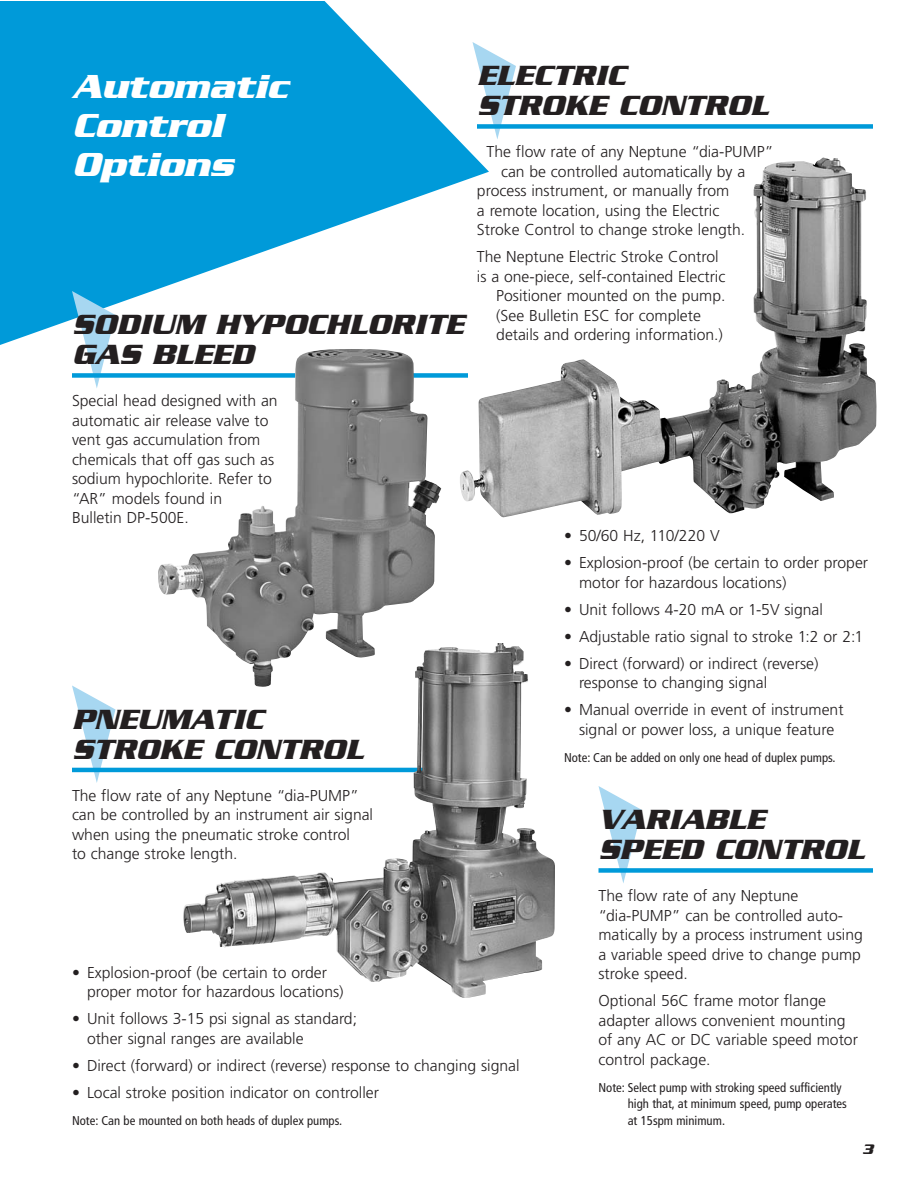
<style>
.page{position:relative;width:918px;height:1188px;background:#fff}
.page>*{position:absolute;margin:0;border:0;box-sizing:border-box;transform-origin:0 0}
.t1{font:italic 700 36px/39px "Serpentine";color:#fff}
.t2{font:italic 700 30px/30px "Serpentine";color:#231f20}
.t3{font:300 15.75px/19.5px "Frutiger";color:#231f20}
.t4{font:italic 700 15px "Serpentine";color:#231f20}
.t5{font:condensed 12.75px/16.5px "Frutiger";color:#231f20}
</style>
<div class="page">
<svg style="left:0;top:2px;width:476px;height:343px;fill:#009ad9"></svg>
<svg style="left:72px;top:686px;width:44px;height:97px"></svg>
<hr style="left:72px;top:768px;width:360px;height:4px;background:#009ad9">
<svg style="left:598px;top:786px;width:44px;height:97px"></svg>
<div style="left:598px;top:868px;width:275px;height:5px;background:#009ad9"></div>
<svg style="left:72px;top:291px;width:44px;height:97px"></svg>
<div style="left:72px;top:373px;width:396px;height:5px;background:#009ad9"></div>
<img style="left:185px;top:643px;width:370px;height:355px">
<img style="left:157px;top:349px;width:284px;height:338px">
<img style="left:460px;top:158px;width:416px;height:355px">
<svg style="left:472px;top:42px;width:44px;height:98px"></svg>
<div style="left:477px;top:124px;width:396px;height:5px;background:#009ad9"></div>
<h1 class="t1" style="left:72px;top:70px;width:218px">Automatic<br>Control<br>Options</h1>
<h2 class="t2" style="left:72px;top:312px;width:393px">SODIUM HYPOCHLORITE<br>GAS BLEED</h2>
<p class="t3" style="left:72px;top:392px;width:207px">Special head designed with an automatic air release valve to vent gas accumulation from chemicals that off gas such as sodium hypochlorite. Refer to “AR” models found in<br>Bulletin DP-500E.</p>
<h2 class="t2" style="left:477px;top:63px;width:293px">ELECTRIC<br>STROKE CONTROL</h2>
<p class="t3" style="left:487px;top:143px;width:288px">The flow rate of any Neptune “dia-PUMP”</p>
<p class="t3" style="left:501px;top:163px;width:246px">can be controlled automatically by a</p>
<p class="t3" style="left:477px;top:182px;width:254px">process instrument, or manually from</p>
<p class="t3" style="left:477px;top:202px;width:244px">a remote location, using the Electric</p>
<p class="t3" style="left:477px;top:221px;width:270px">Stroke Control to change stroke length.</p>
<p class="t3" style="left:477px;top:248px;width:243px">The Neptune Electric Stroke Control</p>
<p class="t3" style="left:477px;top:268px;width:250px">is a one-piece, self-contained Electric</p>
<p class="t3" style="left:496px;top:287px;width:231px">Positioner mounted on the pump.</p>
<p class="t3" style="left:496px;top:307px;width:206px">(See Bulletin ESC for complete</p>
<p class="t3" style="left:496px;top:326px;width:228px">details and ordering information.)</p>
<h2 class="t2" style="left:72px;top:707px;width:293px">PNEUMATIC<br>STROKE CONTROL</h2>
<p class="t3" style="left:72px;top:787px;width:303px">The flow rate of any Neptune “dia-PUMP” can be controlled by an instrument air signal when using the pneumatic stroke control<br>to change stroke length.</p>
<p class="t3" style="left:87px;top:964px;width:258px;text-indent:-15px">• Explosion-proof (be certain to order proper motor for hazardous locations)</p>
<p class="t3" style="left:87px;top:1010px;width:272px;text-indent:-15px">• Unit follows 3-15 psi signal as standard; other signal ranges are available</p>
<p class="t3" style="left:72px;top:1057px;width:449px">• Direct (forward) or indirect (reverse) response to changing signal</p>
<p class="t3" style="left:72px;top:1084px;width:309px">• Local stroke position indicator on controller</p>
<p class="t5" style="left:72px;top:1113px;width:272px">Note: Can be mounted on both heads of duplex pumps.</p>
<p class="t3" style="left:564px;top:527px;width:157px">• 50/60 Hz, 110/220 V</p>
<p class="t3" style="left:579px;top:554px;width:291px;text-indent:-15px">• Explosion-proof (be certain to order proper motor for hazardous locations)</p>
<p class="t3" style="left:564px;top:601px;width:260px">• Unit follows 4-20 mA or 1-5V signal</p>
<p class="t3" style="left:564px;top:628px;width:301px">• Adjustable ratio signal to stroke 1:2 or 2:1</p>
<p class="t3" style="left:579px;top:655px;width:241px;text-indent:-15px">• Direct (forward) or indirect (reverse) response to changing signal</p>
<p class="t3" style="left:564px;top:701px;width:281px;text-align:center">• Manual override in event of instrument signal or power loss, a unique feature</p>
<p class="t5" style="left:564px;top:750px;width:273px">Note: Can be added on only one head of duplex pumps.</p>
<h2 class="t2" style="left:598px;top:807px;width:268px">VARIABLE<br>SPEED CONTROL</h2>
<p class="t3" style="left:598px;top:887px;width:266px">The flow rate of any Neptune “dia-PUMP” can be controlled auto&shy;matically by a process instrument using a variable speed drive to change pump stroke speed.</p>
<p class="t3" style="left:598px;top:992px;width:261px">Optional 56C frame motor flange adapter allows convenient mounting of any AC or DC variable speed motor control package.</p>
<p class="t5" style="left:628px;top:1080px;width:221px;text-indent:-29px">Note: Select pump with stroking speed sufficiently high that, at minimum speed, pump operates at 15spm minimum.</p>
<p class="t4" style="left:863px;top:1144px;width:12px">3</p>
</div>
